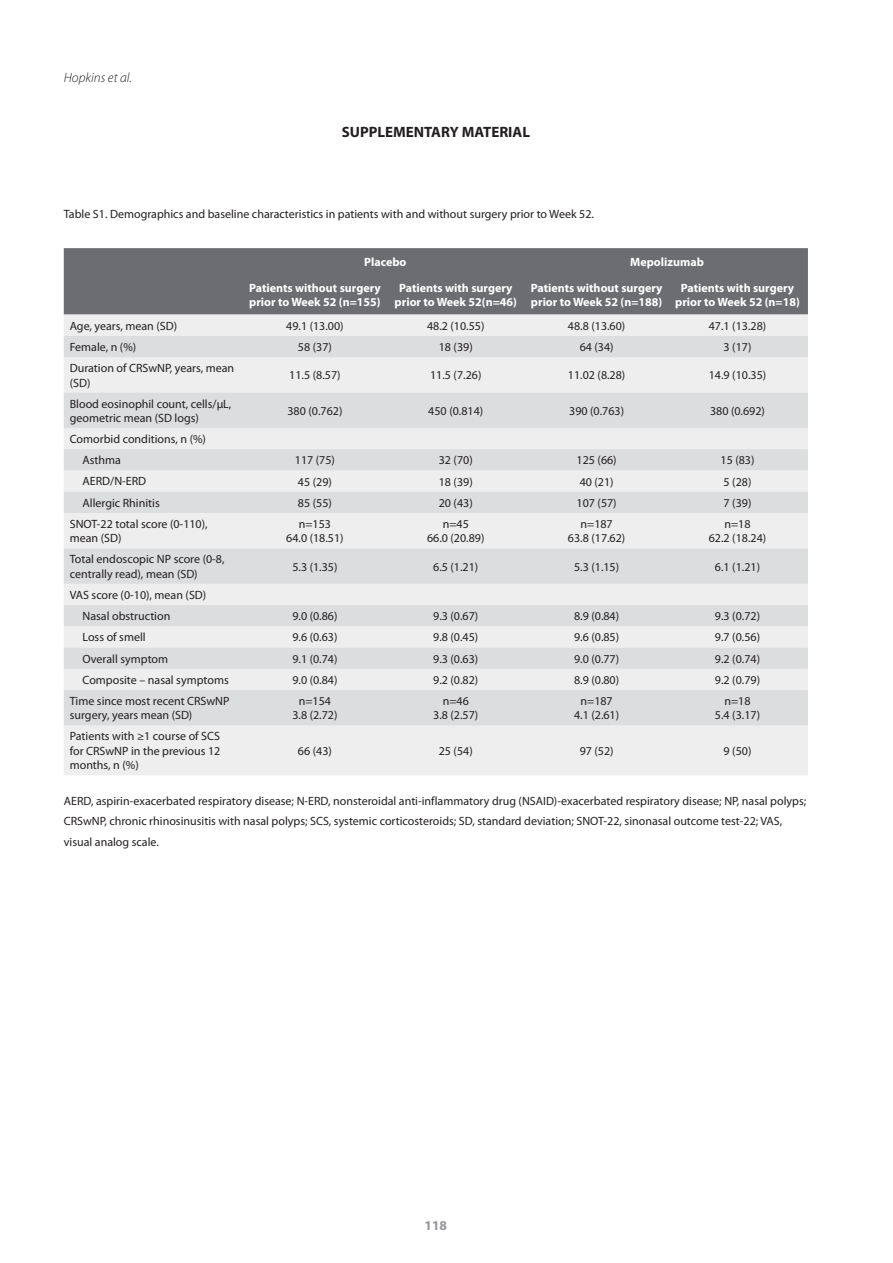
<style>
.page{position:relative;width:893px;height:1263px;background:#fff}
.page>*{position:absolute;margin:0;border:0;box-sizing:border-box;transform-origin:0 0}
.bijschrift{font:700 15px "Myriad Pro";color:#231f20}
.t1{font:italic 300 13.5px "Myriad Pro";color:#231f20}
.t2{font:700 13.5px "Myriad Pro";color:#939598}
.bijschrift-2{font:12px/14.4px "Myriad Pro";color:#231f20}
.Tabel_Header{font:700 12px/14.4px "Myriad Pro";color:#fff}
</style>
<div class="page">
<div style="left:64px;top:248px;width:744px;height:67px;background:#6c6d70"></div>
<div style="left:64px;top:315px;width:744px;height:460px;background:#eeeeef"></div>
<svg style="left:64px;top:336px;width:744px;height:389px;background:#e4e4e6"></svg>
<p class="t1" style="left:64px;top:70px;width:70px">Hopkins et al.</p>
<p class="bijschrift" style="left:342px;top:123px;width:190px">SUPPLEMENTARY MATERIAL</p>
<p class="bijschrift-2" style="left:64px;top:207px;width:532px">Table S1. Demographics and baseline characteristics in patients with and without surgery prior to Week 52.</p>
<p class="Tabel_Header" style="left:364px;top:255px;width:44px">Placebo</p>
<p class="Tabel_Header" style="left:630px;top:255px;width:75px">Mepolizumab</p>
<p class="Tabel_Header" style="left:249px;top:281px;width:133px">Patients without surgery prior to Week 52 (n=155)</p>
<p class="Tabel_Header" style="left:395px;top:281px;width:124px;text-align:center">Patients with surgery prior to Week 52(n=46)</p>
<p class="Tabel_Header" style="left:531px;top:281px;width:133px">Patients without surgery prior to Week 52 (n=188)</p>
<p class="Tabel_Header" style="left:675px;top:281px;width:126px;text-align:center">Patients with surgery prior to Week 52 (n=18)</p>
<p class="bijschrift-2" style="left:70px;top:319px;width:109px">Age, years, mean (SD)</p>
<p class="bijschrift-2" style="left:286px;top:319px;width:59px">49.1 (13.00)</p>
<p class="bijschrift-2" style="left:427px;top:319px;width:59px">48.2 (10.55)</p>
<p class="bijschrift-2" style="left:568px;top:319px;width:59px">48.8 (13.60)</p>
<p class="bijschrift-2" style="left:709px;top:319px;width:59px">47.1 (13.28)</p>
<p class="bijschrift-2" style="left:70px;top:340px;width:68px">Female, n (%)</p>
<p class="bijschrift-2" style="left:298px;top:340px;width:35px">58 (37)</p>
<p class="bijschrift-2" style="left:439px;top:340px;width:35px">18 (39)</p>
<p class="bijschrift-2" style="left:580px;top:340px;width:35px">64 (34)</p>
<p class="bijschrift-2" style="left:724px;top:340px;width:29px">3 (17)</p>
<p class="bijschrift-2" style="left:70px;top:361px;width:166px">Duration of CRSwNP, years, mean (SD)</p>
<p class="bijschrift-2" style="left:289px;top:368px;width:53px">11.5 (8.57)</p>
<p class="bijschrift-2" style="left:430px;top:368px;width:53px">11.5 (7.26)</p>
<p class="bijschrift-2" style="left:568px;top:368px;width:59px">11.02 (8.28)</p>
<p class="bijschrift-2" style="left:709px;top:368px;width:59px">14.9 (10.35)</p>
<p class="bijschrift-2" style="left:70px;top:396px;width:163px">Blood eosinophil count, cells/µL, geometric mean (SD logs)</p>
<p class="bijschrift-2" style="left:287px;top:404px;width:56px">380 (0.762)</p>
<p class="bijschrift-2" style="left:428px;top:404px;width:56px">450 (0.814)</p>
<p class="bijschrift-2" style="left:569px;top:404px;width:56px">390 (0.763)</p>
<p class="bijschrift-2" style="left:710px;top:404px;width:56px">380 (0.692)</p>
<p class="bijschrift-2" style="left:70px;top:432px;width:138px">Comorbid conditions, n (%)</p>
<p class="bijschrift-2" style="left:83px;top:453px;width:40px">Asthma</p>
<p class="bijschrift-2" style="left:295px;top:453px;width:42px">117 (75)</p>
<p class="bijschrift-2" style="left:439px;top:453px;width:35px">32 (70)</p>
<p class="bijschrift-2" style="left:577px;top:453px;width:42px">125 (66)</p>
<p class="bijschrift-2" style="left:720px;top:453px;width:35px">15 (83)</p>
<p class="bijschrift-2" style="left:83px;top:474px;width:65px">AERD/N-ERD</p>
<p class="bijschrift-2" style="left:298px;top:475px;width:35px">45 (29)</p>
<p class="bijschrift-2" style="left:439px;top:475px;width:35px">18 (39)</p>
<p class="bijschrift-2" style="left:580px;top:475px;width:35px">40 (21)</p>
<p class="bijschrift-2" style="left:724px;top:475px;width:29px">5 (28)</p>
<p class="bijschrift-2" style="left:83px;top:496px;width:79px">Allergic Rhinitis</p>
<p class="bijschrift-2" style="left:298px;top:496px;width:35px">85 (55)</p>
<p class="bijschrift-2" style="left:439px;top:496px;width:35px">20 (43)</p>
<p class="bijschrift-2" style="left:577px;top:496px;width:42px">107 (57)</p>
<p class="bijschrift-2" style="left:724px;top:496px;width:29px">7 (39)</p>
<p class="bijschrift-2" style="left:70px;top:517px;width:139px">SNOT-22 total score (0-110), mean (SD)</p>
<p class="bijschrift-2" style="left:299px;top:517px;width:34px">n=153</p>
<p class="bijschrift-2" style="left:580px;top:517px;width:34px">n=187</p>
<p class="bijschrift-2" style="left:568px;top:531px;width:59px">63.8 (17.62)</p>
<p class="bijschrift-2" style="left:724px;top:517px;width:28px">n=18</p>
<p class="bijschrift-2" style="left:709px;top:531px;width:59px">62.2 (18.24)</p>
<p class="bijschrift-2" style="left:443px;top:517px;width:28px">n=45</p>
<p class="bijschrift-2" style="left:427px;top:531px;width:59px">66.0 (20.89)</p>
<p class="bijschrift-2" style="left:286px;top:531px;width:59px">64.0 (18.51)</p>
<p class="bijschrift-2" style="left:70px;top:552px;width:156px">Total endoscopic NP score (0-8, centrally read), mean (SD)</p>
<p class="bijschrift-2" style="left:292px;top:560px;width:47px">5.3 (1.35)</p>
<p class="bijschrift-2" style="left:433px;top:560px;width:47px">6.5 (1.21)</p>
<p class="bijschrift-2" style="left:574px;top:560px;width:47px">5.3 (1.15)</p>
<p class="bijschrift-2" style="left:715px;top:560px;width:47px">6.1 (1.21)</p>
<p class="bijschrift-2" style="left:70px;top:588px;width:138px">VAS score (0-10), mean (SD)</p>
<p class="bijschrift-2" style="left:83px;top:609px;width:89px">Nasal obstruction</p>
<p class="bijschrift-2" style="left:292px;top:609px;width:47px">9.0 (0.86)</p>
<p class="bijschrift-2" style="left:433px;top:609px;width:47px">9.3 (0.67)</p>
<p class="bijschrift-2" style="left:574px;top:609px;width:47px">8.9 (0.84)</p>
<p class="bijschrift-2" style="left:715px;top:609px;width:47px">9.3 (0.72)</p>
<p class="bijschrift-2" style="left:83px;top:630px;width:65px">Loss of smell</p>
<p class="bijschrift-2" style="left:292px;top:630px;width:47px">9.6 (0.63)</p>
<p class="bijschrift-2" style="left:433px;top:630px;width:47px">9.8 (0.45)</p>
<p class="bijschrift-2" style="left:574px;top:630px;width:47px">9.6 (0.85)</p>
<p class="bijschrift-2" style="left:715px;top:630px;width:47px">9.7 (0.56)</p>
<p class="bijschrift-2" style="left:83px;top:651px;width:87px">Overall symptom</p>
<p class="bijschrift-2" style="left:292px;top:652px;width:47px">9.1 (0.74)</p>
<p class="bijschrift-2" style="left:433px;top:652px;width:47px">9.3 (0.63)</p>
<p class="bijschrift-2" style="left:574px;top:652px;width:47px">9.0 (0.77)</p>
<p class="bijschrift-2" style="left:715px;top:652px;width:47px">9.2 (0.74)</p>
<p class="bijschrift-2" style="left:83px;top:673px;width:148px">Composite – nasal symptoms</p>
<p class="bijschrift-2" style="left:292px;top:673px;width:47px">9.0 (0.84)</p>
<p class="bijschrift-2" style="left:433px;top:673px;width:47px">9.2 (0.82)</p>
<p class="bijschrift-2" style="left:574px;top:673px;width:47px">8.9 (0.80)</p>
<p class="bijschrift-2" style="left:715px;top:673px;width:47px">9.2 (0.79)</p>
<p class="bijschrift-2" style="left:70px;top:694px;width:161px">Time since most recent CRSwNP surgery, years mean (SD)</p>
<p class="bijschrift-2" style="left:299px;top:694px;width:34px">n=154</p>
<p class="bijschrift-2" style="left:580px;top:694px;width:34px">n=187</p>
<p class="bijschrift-2" style="left:574px;top:708px;width:47px">4.1 (2.61)</p>
<p class="bijschrift-2" style="left:724px;top:694px;width:28px">n=18</p>
<p class="bijschrift-2" style="left:715px;top:708px;width:47px">5.4 (3.17)</p>
<p class="bijschrift-2" style="left:443px;top:694px;width:28px">n=46</p>
<p class="bijschrift-2" style="left:433px;top:708px;width:47px">3.8 (2.57)</p>
<p class="bijschrift-2" style="left:292px;top:708px;width:47px">3.8 (2.72)</p>
<p class="bijschrift-2" style="left:70px;top:729px;width:152px;text-align:justify">Patients with ≥1 course of SCS for CRSwNP in the previous 12 months, n (%)</p>
<p class="bijschrift-2" style="left:298px;top:744px;width:35px">66 (43)</p>
<p class="bijschrift-2" style="left:439px;top:744px;width:35px">25 (54)</p>
<p class="bijschrift-2" style="left:580px;top:744px;width:35px">97 (52)</p>
<p class="bijschrift-2" style="left:724px;top:744px;width:29px">9 (50)</p>
<p class="bijschrift-2" style="left:64px;top:791px;width:744px;line-height:20.2px">AERD, aspirin-exacerbated respiratory disease; N-ERD, nonsteroidal anti-inflammatory drug (NSAID)-exacerbated respiratory disease; NP, nasal polyps;<br>CRSwNP, chronic rhinosinusitis with nasal polyps; SCS, systemic corticosteroids; SD, standard deviation; SNOT-22, sinonasal outcome test-22; VAS, visual analog scale.</p>
<p class="t2" style="left:425px;top:1218px;width:24px">118</p>
</div>
